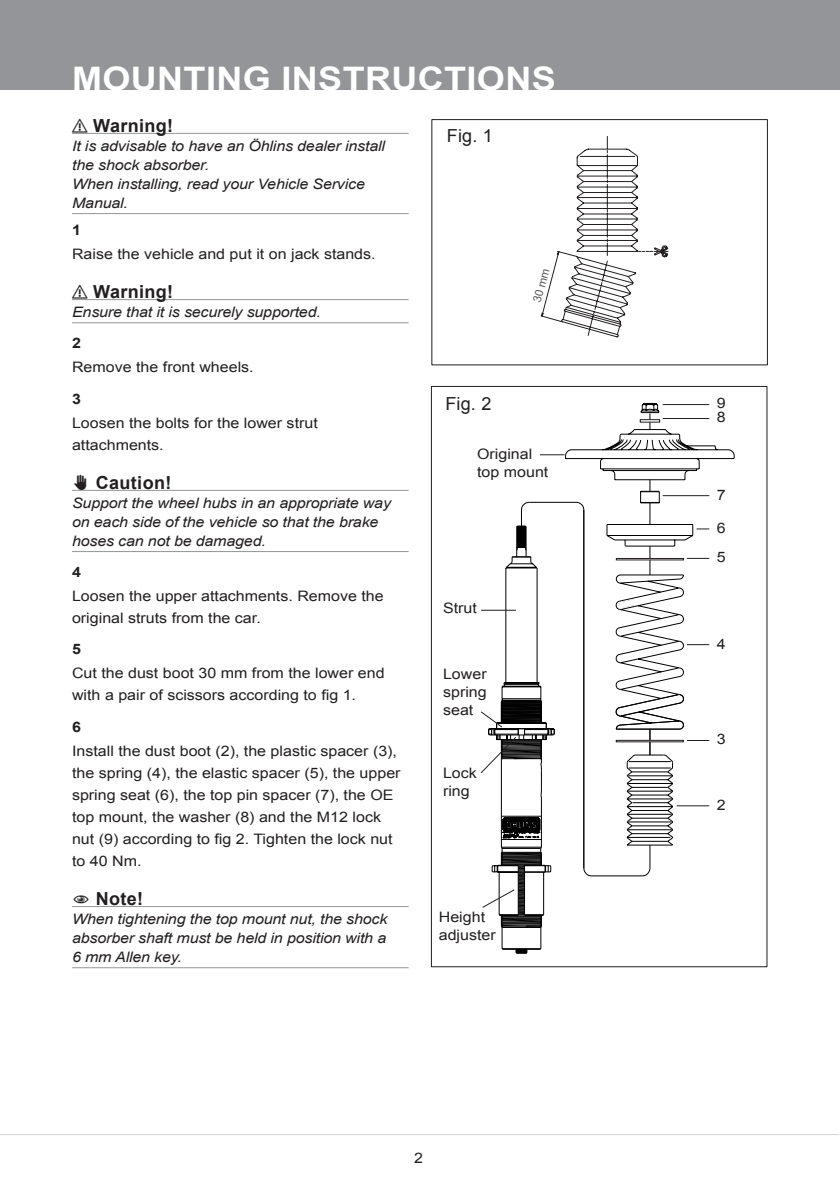
<style>
.page{position:relative;width:840px;height:1191px;background:#fff}
.page>*{position:absolute;margin:0;border:0;box-sizing:border-box;transform-origin:0 0}
.t1{font:700 32.4px "Arial";letter-spacing:.01em;color:#fff;scale:1.11 1}
.t2{font:700 18px "Arial";letter-spacing:.02em;color:#231f20}
.t3{font:18px "Arial";letter-spacing:.01em;color:#231f20}
.t4{font:14.4px/22px "Arial";color:#231f20;scale:1.11 1}
.t5{font:italic 14.4px/19px "Arial";letter-spacing:-.01em;color:#231f20;scale:1.11 1}
.t6{font:700 14.4px "Arial";color:#231f20;scale:1.11 1}
.t7{font:11.4px "Arial";color:#57585a}
</style>
<div class="page">
<div style="left:0;top:0;width:839px;height:90px;background:#939598"></div>
<hr style="left:0;top:1134px;width:838px;height:1px;background:#d1d2d4">
<hr style="left:72px;top:299px;width:336px;height:1px;background:#939598">
<hr style="left:72px;top:322px;width:336px;height:1px;background:#939598">
<hr style="left:72px;top:490px;width:336px;height:1px;background:#939598">
<hr style="left:72px;top:551px;width:336px;height:1px;background:#939598">
<hr style="left:72px;top:906px;width:336px;height:1px;background:#939598">
<hr style="left:72px;top:967px;width:336px;height:1px;background:#939598">
<hr style="left:72px;top:133px;width:336px;height:1px;background:#939598">
<hr style="left:72px;top:213px;width:336px;height:1px;background:#939598">
<svg style="left:540px;top:136px;width:128px;height:201px"></svg>
<svg style="left:481px;top:403px;width:253px;height:550px"></svg>
<h1 class="t1" style="left:72px;top:57px;width:437px">MOUNTING INSTRUCTIONS</h1>
<p class="t2" style="left:72px;top:113px;width:103px">⚠ Warning!</p>
<p class="t5" style="left:72px;top:136px;width:283px">It is advisable to have an Öhlins dealer install the shock absorber.<br>When installing, read your Vehicle Service<br>Manual.</p>
<p class="t3" style="left:446px;top:124px;width:47px">Fig. 1</p>
<p class="t6" style="left:72px;top:220px;width:10px">1</p>
<p class="t4" style="left:72px;top:243px;width:275px">Raise the vehicle and put it on jack stands.</p>
<p class="t2" style="left:72px;top:279px;width:103px">⚠ Warning!</p>
<p class="t5" style="left:72px;top:302px;width:225px">Ensure that it is securely supported.</p>
<p class="t6" style="left:72px;top:333px;width:10px">2</p>
<p class="t4" style="left:72px;top:356px;width:165px">Remove the front wheels.</p>
<p class="t6" style="left:72px;top:389px;width:10px">3</p>
<p class="t4" style="left:72px;top:412px;width:223px">Loosen the bolts for the lower strut attachments.</p>
<p class="t2" style="left:72px;top:470px;width:101px">✋ Caution!</p>
<p class="t5" style="left:72px;top:493px;width:289px">Support the wheel hubs in an appropriate way on each side of the vehicle so that the brake hoses can not be damaged.</p>
<p class="t6" style="left:72px;top:562px;width:10px">4</p>
<p class="t4" style="left:72px;top:585px;width:282px">Loosen the upper attachments. Remove the original struts from the car.</p>
<p class="t6" style="left:72px;top:639px;width:10px">5</p>
<p class="t4" style="left:72px;top:662px;width:283px">Cut the dust boot 30 mm from the lower end with a pair of scissors according to fig 1.</p>
<p class="t6" style="left:72px;top:717px;width:10px">6</p>
<p class="t4" style="left:72px;top:740px;width:297px">Install the dust boot (2), the plastic spacer (3), the spring (4), the elastic spacer (5), the upper spring seat (6), the top pin spacer (7), the OE top mount, the washer (8) and the M12 lock nut (9) according to fig 2. Tighten the lock nut to 40 Nm.</p>
<p class="t2" style="left:96px;top:886px;width:49px">Note!</p>
<p class="t5" style="left:72px;top:909px;width:285px;text-align:justify">When tightening the top mount nut, the shock absorber shaft must be held in position with a 6 mm Allen key.</p>
<p class="t3" style="left:445px;top:392px;width:47px">Fig. 2</p>
<p class="t7" style="left:529px;top:300px;width:36px;rotate:-74deg">30 mm</p>
<p class="t4" style="left:477px;top:445px;width:66px;line-height:18px">Original top mount</p>
<p class="t4" style="left:443px;top:597px;width:32px">Strut</p>
<p class="t4" style="left:443px;top:665px;width:41px;line-height:18px;text-align:justify">Lower spring seat</p>
<p class="t4" style="left:443px;top:763px;width:32px;line-height:18px">Lock ring</p>
<p class="t4" style="left:438px;top:908px;width:53px;line-height:18px">Height adjuster</p>
<p class="t4" style="left:414px;top:1147px;width:10px">2</p>
<p class="t4" style="left:716px;top:396px;width:10px;line-height:14px">9<br>8</p>
<p class="t4" style="left:716px;top:483px;width:10px">7</p>
<p class="t4" style="left:716px;top:517px;width:10px">6</p>
<p class="t4" style="left:716px;top:546px;width:10px">5</p>
<p class="t4" style="left:716px;top:632px;width:10px">4</p>
<p class="t4" style="left:716px;top:728px;width:10px">3</p>
<p class="t4" style="left:716px;top:794px;width:10px">2</p>
</div>
